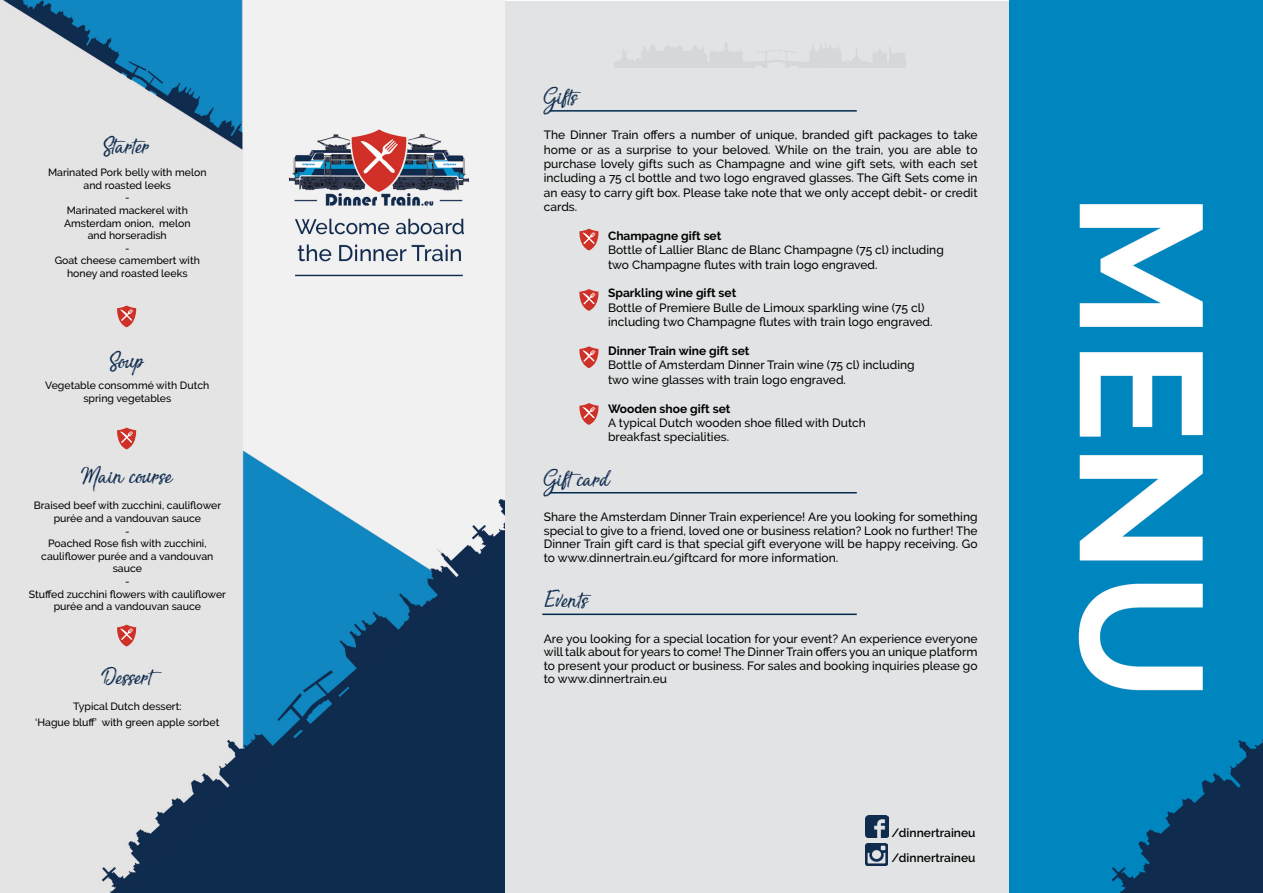
<style>
.page{position:relative;width:1263px;height:893px;background:#fff}
.page>*{position:absolute;margin:0;border:0;box-sizing:border-box;transform-origin:0 0}
.t1{font:30px "Sensations and Qualities";color:#0f2c4e}
.t2{font:500 12px/14.4px "Raleway";color:#000101}
.t3{font:700 12px "Raleway";color:#000101}
.t4{font:600 12px/24.3px "Raleway";color:#000101}
.t5{font:500 10.5px/12.6px "Raleway";color:#000;text-align:center}
</style>
<div class="page">
<img style="left:0;top:0;width:505px;height:893px">
<div style="left:505px;top:1px;width:504px;height:891px;background:#e2e3e4"></div>
<svg style="left:579px;top:229px;width:20px;height:21px"></svg>
<svg style="left:579px;top:289px;width:20px;height:22px"></svg>
<svg style="left:579px;top:346px;width:20px;height:22px"></svg>
<svg style="left:579px;top:403px;width:20px;height:22px"></svg>
<img style="left:1009px;top:0;width:254px;height:893px">
<hr style="left:550px;top:110px;width:307px;height:2px;background:#002a4e">
<hr style="left:550px;top:492px;width:307px;height:1px;background:#002a4e">
<hr style="left:542px;top:614px;width:315px;height:1px;background:#002a4e">
<img style="left:866px;top:843px;width:22px;height:22px">
<img style="left:866px;top:816px;width:22px;height:22px">
<svg style="left:116px;top:305px;width:21px;height:22px"></svg>
<svg style="left:116px;top:427px;width:21px;height:22px"></svg>
<svg style="left:116px;top:624px;width:21px;height:22px"></svg>
<h1 class="t1" style="left:104px;top:131px;width:48px">Starter</h1>
<p class="t5" style="left:48px;top:166px;width:160px">Marinated Pork belly with melon and roasted leeks<br>-<br>Marinated mackerel with<br>Amsterdam onion, melon<br>and horseradish<br>-<br>Goat cheese camembert with honey and roasted leeks</p>
<h1 class="t1" style="left:110px;top:346px;width:36px">Soup</h1>
<p class="t5" style="left:45px;top:379px;width:165px">Vegetable consommé with Dutch spring vegetables</p>
<h1 class="t1" style="left:81px;top:461px;width:94px">Main course</h1>
<p class="t5" style="left:29px;top:499px;width:199px">Braised beef with zucchini, cauliflower purée and a vandouvan sauce<br>-<br>Poached Rose fish with zucchini, cauliflower purée and a vandouvan sauce<br>-<br>Stuffed zucchini flowers with cauliflower purée and a vandouvan sauce</p>
<h1 class="t1" style="left:101px;top:662px;width:54px">Dessert</h1>
<p class="t5" style="left:35px;top:698px;width:186px;line-height:16.2px">Typical Dutch dessert:<br>‘Hague bluff’ with green apple sorbet</p>
<h1 class="t1" style="left:544px;top:82px;width:36px">Gifts</h1>
<p class="t2" style="left:544px;top:128px;width:435px;text-align:justify">The Dinner Train offers a number of unique, branded gift packages to take home or as a surprise to your beloved. While on the train, you are able to purchase lovely gifts such as Champagne and wine gift sets, with each set including a 75 cl bottle and two logo engraved glasses. The Gift Sets come in an easy to carry gift box. Please take note that we only accept debit- or credit cards.</p>
<p class="t3" style="left:608px;top:229px;width:115px">Champagne gift set</p>
<p class="t2" style="left:608px;top:243px;width:337px">Bottle of Lallier Blanc de Blanc Champagne (75 cl) including two Champagne flutes with train logo engraved.</p>
<p class="t3" style="left:608px;top:286px;width:130px">Sparkling wine gift set</p>
<p class="t2" style="left:608px;top:300px;width:326px">Bottle of Premiere Bulle de Limoux sparkling wine (75 cl) including two Champagne flutes with train logo engraved.</p>
<p class="t3" style="left:608px;top:344px;width:143px">Dinner Train wine gift set</p>
<p class="t2" style="left:608px;top:358px;width:308px">Bottle of Amsterdam Dinner Train wine (75 cl) including two wine glasses with train logo engraved.</p>
<p class="t3" style="left:608px;top:402px;width:124px">Wooden shoe gift set</p>
<p class="t2" style="left:608px;top:416px;width:259px">A typical Dutch wooden shoe filled with Dutch breakfast specialities.</p>
<h1 class="t1" style="left:544px;top:464px;width:69px">Gift card</h1>
<p class="t2" style="left:544px;top:510px;width:435px;line-height:13.5px;text-align:justify">Share the Amsterdam Dinner Train experience! Are you looking for something special to give to a friend, loved one or business relation? Look no further! The Dinner Train gift card is that special gift everyone will be happy receiving. Go to www.dinnertrain.eu/giftcard for more information.</p>
<h1 class="t1" style="left:544px;top:585px;width:47px">Events</h1>
<p class="t2" style="left:544px;top:632px;width:435px;line-height:13.5px;text-align:justify">Are you looking for a special location for your event? An experience everyone will talk about for years to come! The Dinner Train offers you an unique platform to present your product or business. For sales and booking inquiries please go to www.dinnertrain.eu</p>
<p class="t4" style="left:891px;top:821px;width:86px">/dinnertraineu /dinnertraineu</p>
</div>
